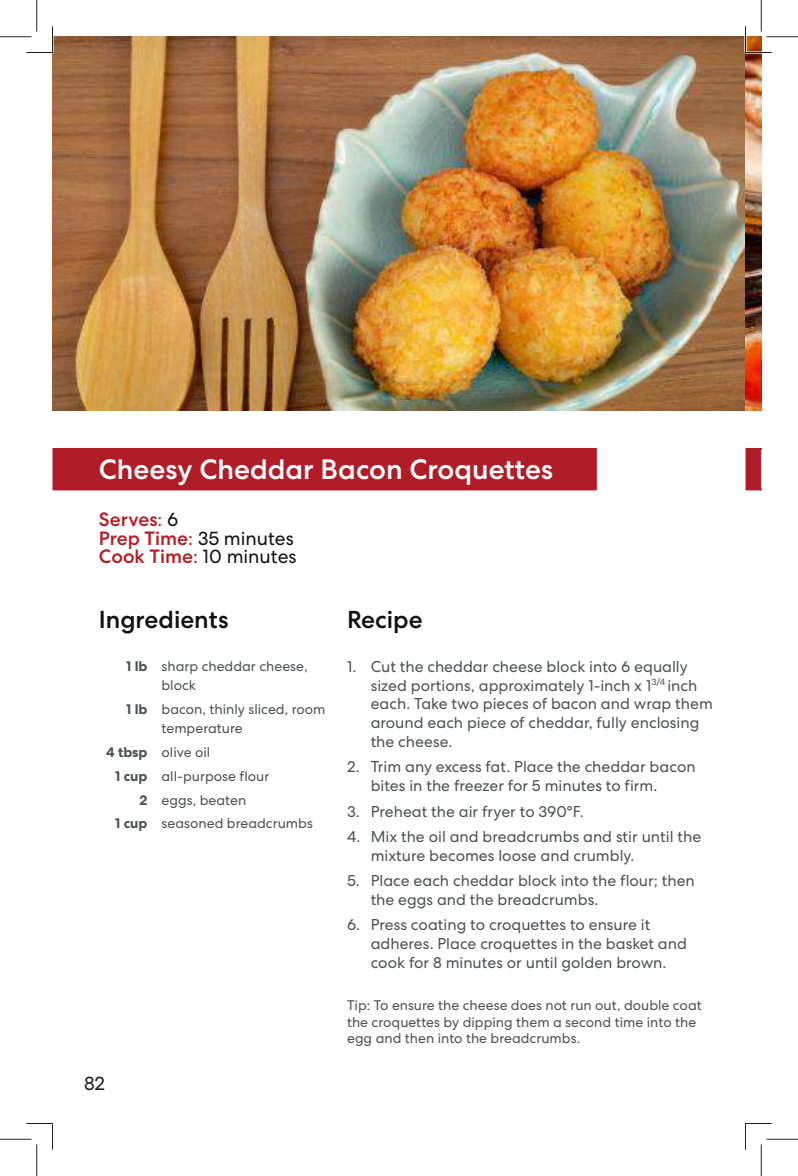
<style>
.page{position:relative;width:798px;height:1176px;background:#fff}
.page>*{position:absolute;margin:0;border:0;box-sizing:border-box;transform-origin:0 0}
.t1{font:500 28px "Centra No 2";color:#fff}
.t2{font:500 24.5px "Centra No 2";color:#111213}
.t3{font:19.25px "Centra No 2";color:#111213}
.t4{font:500 19.25px "Centra No 2";letter-spacing:.005em;color:#b41f27}
.t5{font:19.25px "Centra No 2";color:#241f1f}
.t6{font:15.75px/18.9px "Centra No 2";color:#4c5156}
.t7{font:14px/19.2px "Centra No 2";color:#4b5156}
.t8{font:14px/16.8px "Centra No 2";color:#4c5156}
.s1{font-weight:400}
.s2{font-weight:400;color:#111213}
.s3{font-weight:500;color:#b41f27}
.s4{color:#b41f27}
.s5{font-weight:700}
</style>
<div class="page">
<div style="left:52px;top:448px;width:545px;height:42px;background:#b01d28"></div>
<img style="left:52px;top:37px;width:694px;height:374px">
<svg style="left:746px;top:448px;width:15px;height:42px"></svg>
<img style="left:746px;top:54px;width:15px;height:357px">
<hr style="left:51px;top:26px;width:3px;height:26px;background:#fff">
<hr style="left:744px;top:26px;width:3px;height:26px;background:#fff">
<svg style="left:26px;top:26px;width:27px;height:27px"></svg>
<svg style="left:26px;top:1123px;width:27px;height:27px"></svg>
<svg style="left:745px;top:26px;width:27px;height:27px"></svg>
<svg style="left:745px;top:1123px;width:27px;height:27px"></svg>
<hr style="left:0;top:36px;width:32px;height:2px;background:#fff">
<hr style="left:766px;top:36px;width:32px;height:2px;background:#fff">
<hr style="left:0;top:1138px;width:32px;height:2px;background:#fff">
<hr style="left:766px;top:1138px;width:32px;height:2px;background:#fff">
<hr style="left:36px;top:0;width:2px;height:32px;background:#fff">
<hr style="left:36px;top:1144px;width:2px;height:32px;background:#fff">
<hr style="left:760px;top:0;width:2px;height:32px;background:#fff">
<hr style="left:760px;top:1144px;width:2px;height:32px;background:#fff">
<hr style="left:0;top:36px;width:32px;height:1px;background:#241f1f">
<hr style="left:766px;top:36px;width:32px;height:1px;background:#241f1f">
<hr style="left:0;top:1139px;width:32px;height:1px;background:#241f1f">
<hr style="left:766px;top:1139px;width:32px;height:1px;background:#241f1f">
<hr style="left:36px;top:0;width:1px;height:32px;background:#241f1f">
<hr style="left:36px;top:1144px;width:1px;height:32px;background:#241f1f">
<hr style="left:761px;top:0;width:1px;height:32px;background:#241f1f">
<hr style="left:761px;top:1144px;width:1px;height:32px;background:#241f1f">
<h1 class="t1" style="left:99px;top:453px;width:456px">Cheesy Cheddar Bacon Croquettes</h1>
<p class="t4" style="left:99px;top:508px;width:81px">Serves<span class="s1">:</span> <span class="s2">6</span></p>
<p class="t3" style="left:99px;top:528px;width:197px"><span class="s3">Prep Time</span><span class="s4">:</span> 35 minutes</p>
<p class="t3" style="left:99px;top:545px;width:199px"><span class="s3">Cook Time</span><span class="s4">:</span> 10 minutes</p>
<h2 class="t2" style="left:99px;top:605px;width:131px">Ingredients</h2>
<p class="t7" style="left:162px;top:656px;width:148px;text-indent:-35px"><span class="s5">1 lb</span> sharp cheddar cheese, block</p>
<p class="t7" style="left:162px;top:699px;width:166px;text-indent:-35px"><span class="s5">1 lb</span> bacon, thinly sliced, room temperature</p>
<p class="t7" style="left:106px;top:743px;width:106px"><span class="s5">4 tbsp</span> olive oil</p>
<p class="t7" style="left:115px;top:766px;width:156px"><span class="s5">1 cup</span> all-purpose flour</p>
<p class="t7" style="left:140px;top:790px;width:108px"><span class="s5">2</span> eggs, beaten</p>
<p class="t7" style="left:115px;top:814px;width:199px"><span class="s5">1 cup</span> seasoned breadcrumbs</p>
<p class="t5" style="left:84px;top:1072px;width:23px">82</p>
<h2 class="t2" style="left:347px;top:605px;width:77px">Recipe</h2>
<p class="t6" style="left:371px;top:657px;width:344px;text-indent:-24px">1. Cut the cheddar cheese block into 6 equally sized portions, approximately 1-inch x 1<sup>3/4</sup> inch each. Take two pieces of bacon and wrap them around each piece of cheddar, fully enclosing the cheese.</p>
<p class="t6" style="left:371px;top:758px;width:327px;text-indent:-24px">2. Trim any excess fat. Place the cheddar bacon bites in the freezer for 5 minutes to firm.</p>
<p class="t6" style="left:347px;top:802px;width:238px">3. Preheat the air fryer to 390°F.</p>
<p class="t6" style="left:371px;top:827px;width:332px;text-indent:-24px">4. Mix the oil and breadcrumbs and stir until the mixture becomes loose and crumbly.</p>
<p class="t6" style="left:371px;top:871px;width:326px;text-indent:-24px">5. Place each cheddar block into the flour; then the eggs and the breadcrumbs.</p>
<p class="t6" style="left:371px;top:915px;width:318px;text-indent:-24px">6. Press coating to croquettes to ensure it adheres. Place croquettes in the basket and cook for 8 minutes or until golden brown.</p>
<p class="t8" style="left:347px;top:996px;width:356px">Tip: To ensure the cheese does not run out, double coat the croquettes by dipping them a second time into the egg and then into the breadcrumbs.</p>
</div>
